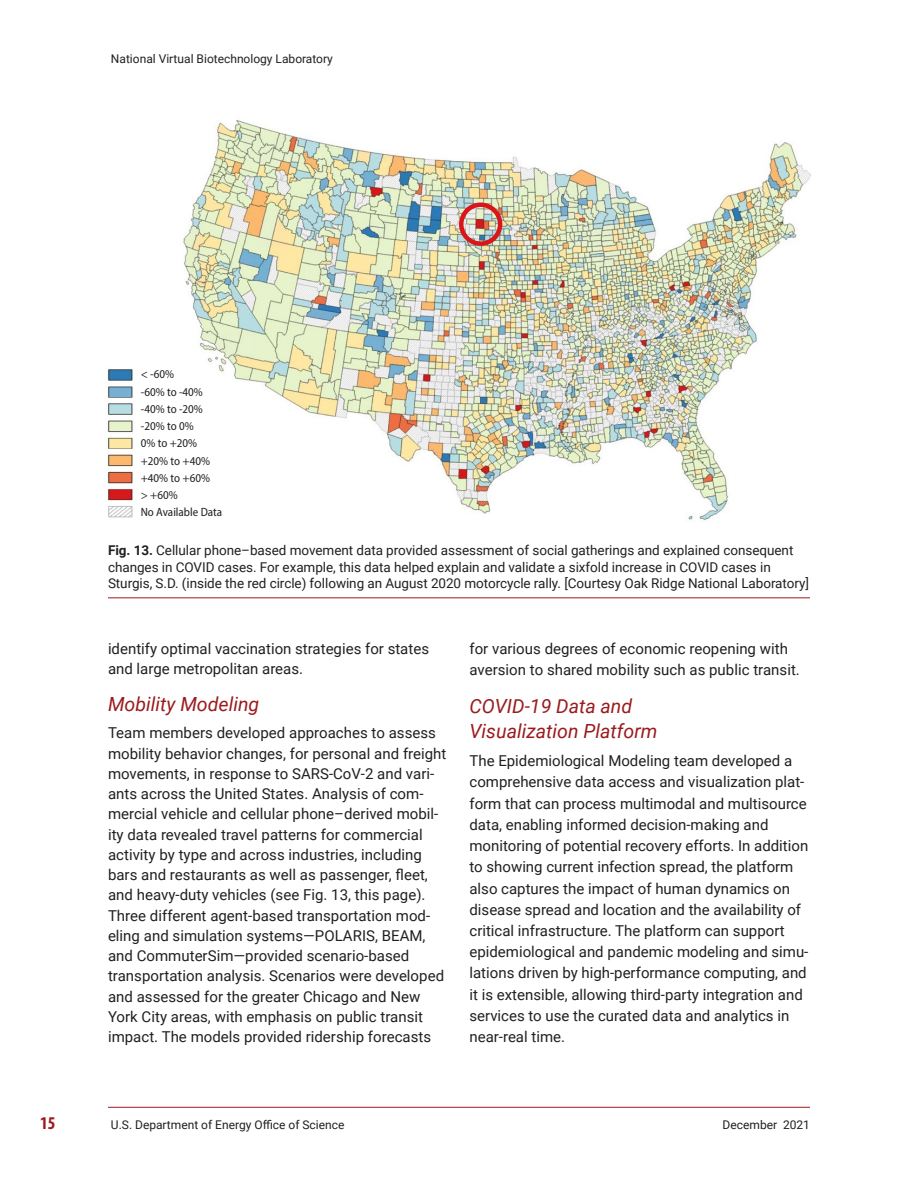
<style>
.page{position:relative;width:918px;height:1188px;background:#fff}
.page>*{position:absolute;margin:0;border:0;box-sizing:border-box;transform-origin:0 0}
.NVBL_Heading_2{font:italic 19.5px/24.9px "Roboto";color:#9a1b1e}
.t1{font:700 condensed 18px "Myriad Pro";color:#9a1b1e}
.Body_Text{font:15px/20.2px "Roboto";color:#231f20}
.t2{font:13.5px/16.5px "Roboto";letter-spacing:-.005em;color:#231f20}
.t3{font:12px "Roboto";color:#231f20}
.Map_Legend_Text{font:semi-condensed 12px "Myriad Pro";color:#231f20}
.s1{font-weight:700}
</style>
<div class="page">
<hr style="left:108px;top:1107px;width:702px;height:1px;background:#9a1b1e">
<img style="left:183px;top:120px;width:628px;height:401px">
<img style="left:107px;top:369px;width:26px;height:149px">
<hr style="left:108px;top:597px;width:702px;height:1px;background:#9a1b1e">
<div style="left:459px;top:202px;width:43px;height:44px;border:4px solid #da1618;border-radius:50%"></div>
<p class="t3" style="left:111px;top:50px;width:224px">National Virtual Biotechnology Laboratory</p>
<p class="t1" style="left:40px;top:1112px;width:17px">15</p>
<p class="Map_Legend_Text" style="left:141px;top:367px;width:35px">&lt; -60%</p>
<p class="Map_Legend_Text" style="left:141px;top:384px;width:64px">-60% to -40%</p>
<p class="Map_Legend_Text" style="left:141px;top:401px;width:64px">-40% to -20%</p>
<p class="Map_Legend_Text" style="left:141px;top:419px;width:54px">-20% to 0%</p>
<p class="Map_Legend_Text" style="left:141px;top:436px;width:58px">0% to +20%</p>
<p class="Map_Legend_Text" style="left:141px;top:453px;width:71px">+20% to +40%</p>
<p class="Map_Legend_Text" style="left:141px;top:470px;width:71px">+40% to +60%</p>
<p class="Map_Legend_Text" style="left:141px;top:488px;width:39px">&gt; +60%</p>
<p class="Map_Legend_Text" style="left:141px;top:505px;width:83px">No Available Data</p>
<p class="t2" style="left:108px;top:542px;width:702px"><span class="s1">Fig. 13.</span> Cellular phone–based movement data provided assessment of social gatherings and explained consequent changes in COVID cases. For example, this data helped explain and validate a sixfold increase in COVID cases in<br>Sturgis, S.D. (inside the red circle) following an August 2020 motorcycle rally. [Courtesy Oak Ridge National Laboratory]</p>
<p class="Body_Text" style="left:108px;top:638px;width:323px">identify optimal vaccination strategies for states and large metropolitan areas.</p>
<p class="NVBL_Heading_2" style="left:108px;top:691px;width:153px">Mobility Modeling</p>
<p class="Body_Text" style="left:108px;top:722px;width:340px">Team members developed approaches to assess mobility behavior changes, for personal and freight movements, in response to SARS-CoV-2 and vari&shy;ants across the United States. Analysis of com&shy;mercial vehicle and cellular phone–derived mobil&shy;ity data revealed travel patterns for commercial activity by type and across industries, including bars and restaurants as well as passenger, fleet, and heavy-duty vehicles (see Fig. 13, this page).<br>Three different agent-based transportation mod&shy;eling and simulation systems—POLARIS, BEAM, and CommuterSim—provided scenario-based transportation analysis. Scenarios were developed and assessed for the greater Chicago and New York City areas, with emphasis on public transit impact. The models provided ridership forecasts</p>
<p class="Body_Text" style="left:470px;top:637px;width:332px;line-height:21.1px">for various degrees of economic reopening with aversion to shared mobility such as public transit.</p>
<p class="NVBL_Heading_2" style="left:470px;top:693px;width:190px">COVID-19 Data and<br>Visualization Platform</p>
<p class="Body_Text" style="left:470px;top:750px;width:340px;line-height:21.1px">The Epidemiological Modeling team developed a comprehensive data access and visualization plat&shy;form that can process multimodal and multisource data, enabling informed decision-making and monitoring of potential recovery efforts. In addition to showing current infection spread, the platform also captures the impact of human dynamics on disease spread and location and the availability of critical infrastructure. The platform can support epidemiological and pandemic modeling and simu&shy;lations driven by high-performance computing, and it is extensible, allowing third-party integration and services to use the curated data and analytics in near-real time.</p>
<p class="t3" style="left:111px;top:1116px;width:235px">U.S. Department of Energy Office of Science</p>
<p class="t3" style="left:723px;top:1116px;width:89px">December 2021</p>
</div>
